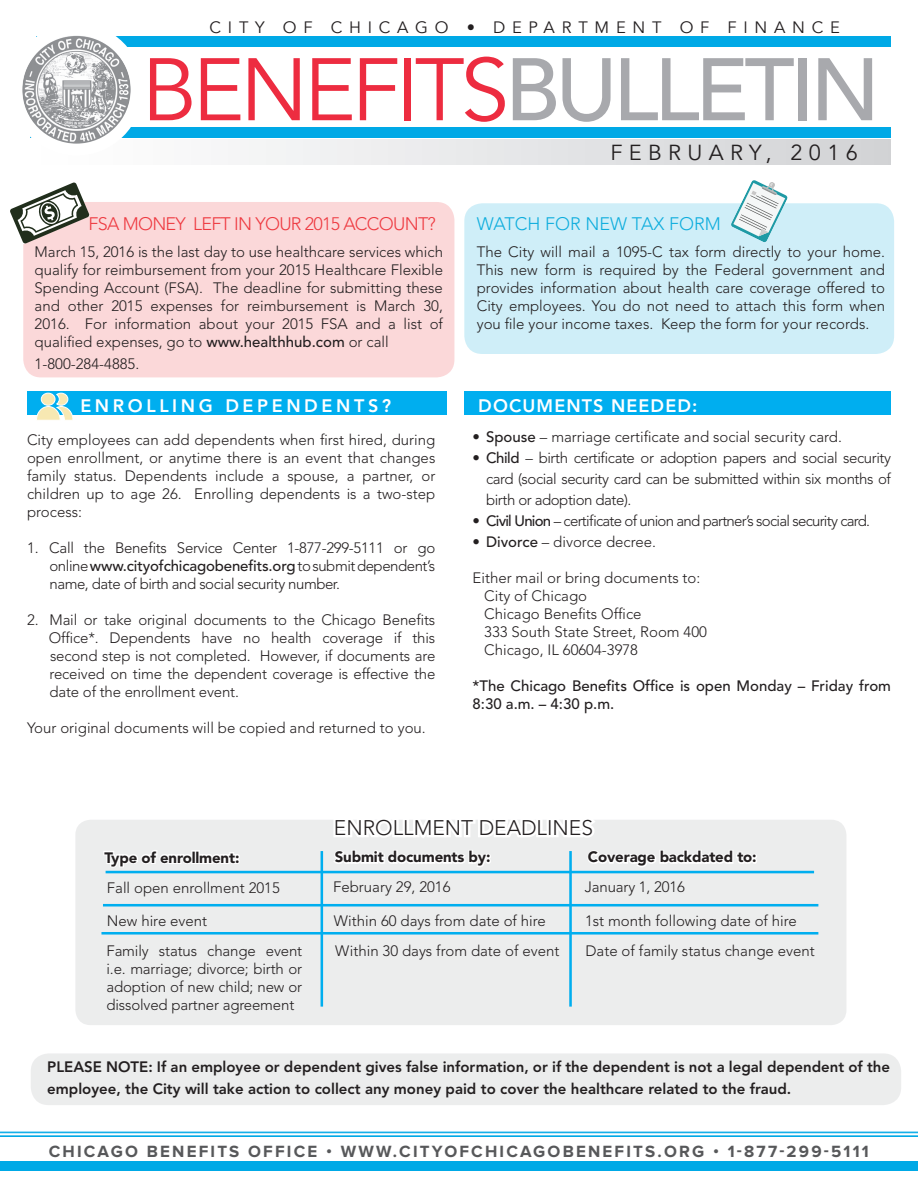
<style>
.page{position:relative;width:918px;height:1188px;background:#fff}
.page>*{position:absolute;margin:0;border:0;box-sizing:border-box;transform-origin:0 0}
.t1{font:87.6px "Avenir";letter-spacing:-.05em;color:#ed2c40}
.t2{font:21.75px "Avenir";letter-spacing:.295em;color:#231f20}
.t3{font:300 21px "Avenir";color:#231f20}
.t4{font:300 18px "Avenir";letter-spacing:-.04em;color:#ee3a41}
.t5{font:800 18px "Avenir";letter-spacing:.2em;color:#fff}
.t6{font:300 18px "Avenir";color:#0eaddd}
.t7{font:800 18px "Avenir";letter-spacing:.06em;color:#fff}
.t8{font:700 16.8px "Proxima Nova";letter-spacing:.13em;color:#57585a}
.t9{font:16.5px "Avenir";letter-spacing:.41em;color:#231f20}
.t10{font:300 15px/18px "Avenir";color:#231f20;text-align:justify}
.t11{font:800 15px/21.6px "Avenir";color:#231f20}
.t12{font:500 15px/18px "Avenir";color:#231f20}
.t13{font:300 15px "Avenir";letter-spacing:-.05em;color:#231f20}
.t14{font:900 15px "Avenir";letter-spacing:-.01em;color:#231f20}
.s1{font-weight:500;color:#a8a9ad}
.s2{font-weight:500}
</style>
<div class="page">
<div style="left:464px;top:391px;width:427px;height:24px;background:#00aeef"></div>
<div style="left:27px;top:391px;width:420px;height:24px;background:#00aeef"></div>
<div style="left:31px;top:1053px;width:870px;height:52px;background:#eceded;border-radius:18px"></div>
<div style="left:0;top:1161px;width:918px;height:9px;background:#00a9e6"></div>
<svg style="left:0;top:1132px;width:918px;height:5px"></svg>
<div style="left:23px;top:202px;width:431px;height:175px;background:#fbd8d9;border-radius:18px"></div>
<div style="left:464px;top:203px;width:430px;height:151px;background:#cfeef8;border-radius:18px"></div>
<svg style="left:731px;top:180px;width:57px;height:62px"></svg>
<svg style="left:10px;top:182px;width:80px;height:62px"></svg>
<svg style="left:37px;top:392px;width:36px;height:28px"></svg>
<div style="left:24px;top:140px;width:867px;height:25px;background:linear-gradient(to right,#fff,#d2d3d5)"></div>
<div style="left:30px;top:128px;width:861px;height:10px;background:#00a9e6"></div>
<div style="left:37px;top:36px;width:854px;height:10px;background:#00a9e6"></div>
<img style="left:16px;top:29px;width:121px;height:121px;border-radius:60px">
<div style="left:10px;top:23px;width:133px;height:133px;border:12px solid #fff;border-radius:50%"></div>
<div style="left:75px;top:820px;width:771px;height:205px;background:#eceded;border-radius:15px"></div>
<svg style="left:103px;top:850px;width:137px;height:24px"></svg>
<hr style="left:321px;top:851px;width:2px;height:156px;background:#00aeef">
<hr style="left:569px;top:851px;width:3px;height:156px;background:#00aeef">
<hr style="left:106px;top:871px;width:708px;height:2px;background:#00aeef">
<hr style="left:103px;top:904px;width:715px;height:2px;background:#00aeef">
<hr style="left:101px;top:932px;width:717px;height:3px;background:#00aeef">
<svg style="left:331px;top:820px;width:426px;height:56px"></svg>
<p class="t9" style="left:210px;top:17px;width:632px">CITY OF CHICAGO • DEPARTMENT OF FINANCE</p>
<p class="t1" style="left:142px;top:38px;width:740px">BENEFITS<span class="s1">BULLETIN</span></p>
<p class="t4" style="left:89px;top:213px;width:349px">FSA MONEY LEFT IN YOUR 2015 ACCOUNT?</p>
<p class="t10" style="left:35px;top:243px;width:410px">March 15, 2016 is the last day to use healthcare services which qualify for reimbursement from your 2015 Healthcare Flexible Spending Account (FSA). The deadline for submitting these and other 2015 expenses for reimbursement is March 30, 2016. For information about your 2015 FSA and a list of qualified expenses, go to <span class="s2">www.healthhub.com</span> or call</p>
<p class="t10" style="left:35px;top:355px;width:106px">1-800-284-4885.</p>
<p class="t5" style="left:80px;top:395px;width:312px">ENROLLING DEPENDENTS?</p>
<p class="t10" style="left:27px;top:431px;width:410px">City employees can add dependents when first hired, during open enrollment, or anytime there is an event that changes family status. Dependents include a spouse, a partner, or children up to age 26. Enrolling dependents is a two-step process:</p>
<p class="t10" style="left:50px;top:539px;width:387px;text-indent:-22px">1. Call the Benefits Service Center 1-877-299-5111 or go online <span class="s2">www.cityofchicagobenefits.org</span> to submit dependent’s name, date of birth and social security number.</p>
<p class="t10" style="left:49px;top:611px;width:388px;text-indent:-22px">2. Mail or take original documents to the Chicago Benefits Office*. Dependents have no health coverage if this second step is not completed. However, if documents are received on time the dependent coverage is effective the date of the enrollment event.</p>
<p class="t10" style="left:27px;top:719px;width:400px">Your original documents will be copied and returned to you.</p>
<p class="t2" style="left:610px;top:139px;width:249px">FEBRUARY, 2016</p>
<p class="t6" style="left:477px;top:213px;width:245px">WATCH FOR NEW TAX FORM</p>
<p class="t10" style="left:477px;top:243px;width:410px">The City will mail a 1095-C tax form directly to your home.<br>This new form is required by the Federal government and provides information about health care coverage offered to City employees. You do not need to attach this form when you file your income taxes. Keep the form for your records.</p>
<p class="t7" style="left:478px;top:395px;width:221px">DOCUMENTS NEEDED:</p>
<p class="t10" style="left:473px;top:428px;width:371px"><span class="s2">• Spouse</span> – marriage certificate and social security card.</p>
<p class="t10" style="left:486px;top:447px;width:406px;line-height:21px;text-indent:-14px"><span class="s2">• Child</span> – birth certificate or adoption papers and social security card (social security card can be submitted within six months of birth or adoption date).</p>
<p class="t13" style="left:473px;top:512px;width:399px"><span class="s2">• Civil Union</span> – certificate of union and partner’s social security card.</p>
<p class="t10" style="left:473px;top:533px;width:185px"><span class="s2">• Divorce</span> – divorce decree.</p>
<p class="t10" style="left:473px;top:569px;width:229px">Either mail or bring documents to:</p>
<p class="t10" style="left:484px;top:587px;width:104px">City of Chicago</p>
<p class="t10" style="left:484px;top:605px;width:159px">Chicago Benefits Office</p>
<p class="t10" style="left:484px;top:623px;width:224px">333 South State Street, Room 400</p>
<p class="t10" style="left:484px;top:641px;width:155px">Chicago, IL 60604-3978</p>
<p class="t12" style="left:473px;top:677px;width:420px">*The Chicago Benefits Office is open Monday – Friday from<br>8:30 a.m. – 4:30 p.m.</p>
<p class="t3" style="left:334px;top:815px;width:261px">ENROLLMENT DEADLINES</p>
<p class="t14" style="left:104px;top:848px;width:137px">Type of enrollment:</p>
<p class="t14" style="left:335px;top:848px;width:157px">Submit documents by:</p>
<p class="t14" style="left:588px;top:848px;width:170px">Coverage backdated to:</p>
<p class="t10" style="left:107px;top:878px;width:174px">Fall open enrollment 2015</p>
<p class="t10" style="left:107px;top:912px;width:102px">New hire event</p>
<p class="t10" style="left:106px;top:942px;width:197px">Family status change event i.e. marriage; divorce; birth or adoption of new child; new or dissolved partner agreement</p>
<p class="t10" style="left:333px;top:878px;width:119px">February 29, 2016</p>
<p class="t10" style="left:334px;top:912px;width:214px">Within 60 days from date of hire</p>
<p class="t10" style="left:335px;top:942px;width:226px">Within 30 days from date of event</p>
<p class="t10" style="left:585px;top:878px;width:102px">January 1, 2016</p>
<p class="t10" style="left:585px;top:912px;width:213px">1st month following date of hire</p>
<p class="t10" style="left:586px;top:941px;width:231px">Date of family status change event</p>
<p class="t11" style="left:47px;top:1056px;width:844px">PLEASE NOTE: If an employee or dependent gives false information, or if the dependent is not a legal dependent of the employee, the City will take action to collect any money paid to cover the healthcare related to the fraud.</p>
<p class="t8" style="left:49px;top:1144px;width:821px">CHICAGO BENEFITS OFFICE • WWW.CITYOFCHICAGOBENEFITS.ORG • 1-877-299-5111</p>
</div>
